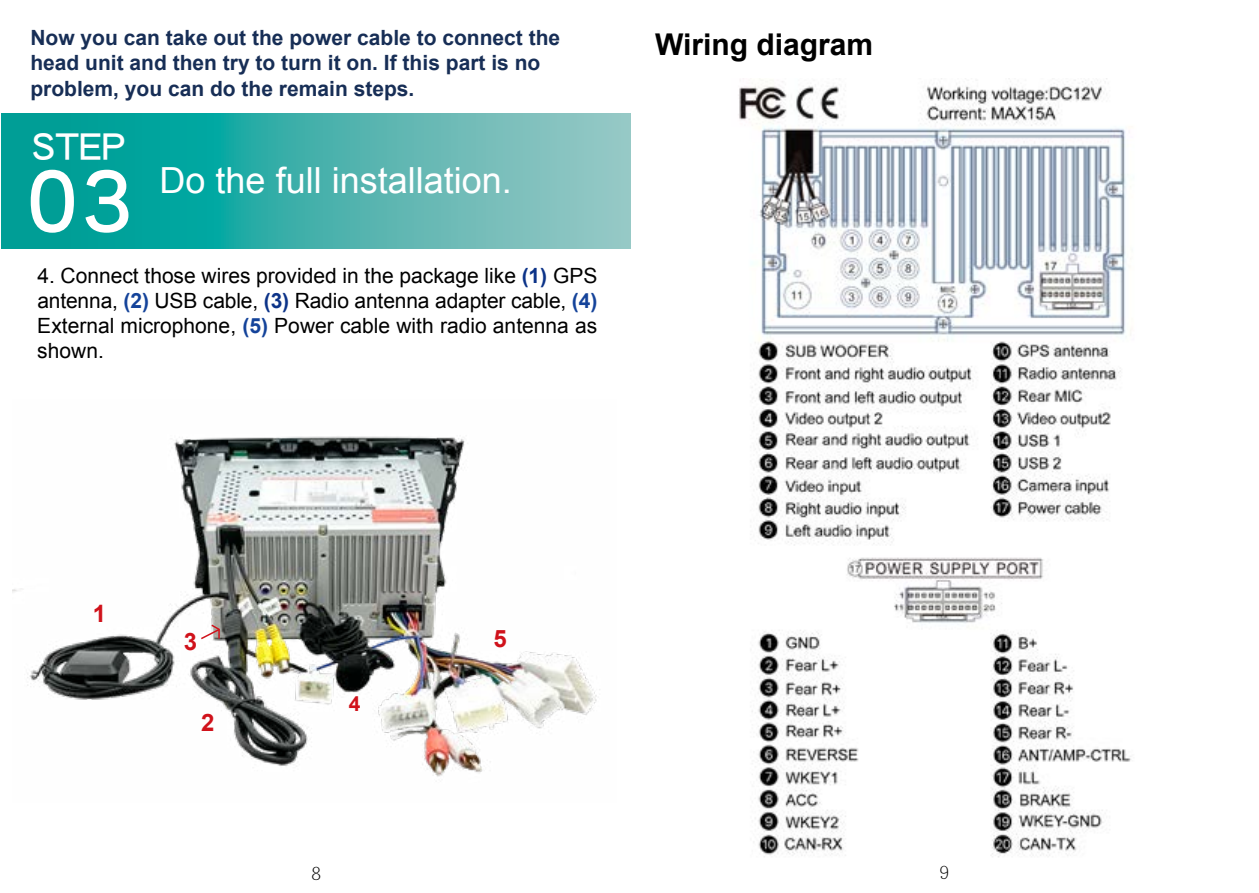
<style>
.page{position:relative;width:1259px;height:893px;background:#fff}
.page>*{position:absolute;margin:0;border:0;box-sizing:border-box;transform-origin:0 0}
.t1{font:84px "Li Hei Pro";color:#fff}
.t2{font:36px "Arial";color:#fff}
.t3{font:36px "Li Hei Pro";color:#fff}
.t4{font:700 30px "Arial";color:#000}
.t5{font:700 24px "Arial";color:#d0121b}
.t6{font:21px/25.2px "Arial";color:#000;text-align:justify}
.t7{font:700 21px/25.2px "Arial";color:#172e56}
.t8{font:700 21px "Arial";color:#d0121b}
.t9{font:300 18px "Adobe Ming Std";color:#000}
.s1{font-weight:700;color:#0c3388}
.s2{font-weight:700;color:#14439a}
</style>
<div class="page">
<img style="left:13px;top:436px;width:587px;height:341px">
<svg style="left:1px;top:114px;width:629px;height:135px;background:#3fb0ab"></svg>
<img style="left:739px;top:78px;width:392px;height:780px">
<svg style="left:199px;top:623px;width:22px;height:18px"></svg>
<p class="t7" style="left:30px;top:26px;width:531px">Now you can take out the power cable to connect the head unit and then try to turn it on. If this part is no problem, you can do the remain steps.</p>
<h2 class="t3" style="left:32px;top:129px;width:96px">STEP</h2>
<h1 class="t1" style="left:25px;top:160px;width:111px">03</h1>
<h2 class="t2" style="left:160px;top:157px;width:354px">Do the full installation.</h2>
<p class="t6" style="left:37px;top:263px;width:561px">4. Connect those wires provided in the package like <span class="s1">(1)</span> GPS antenna, <span class="s2">(2)</span> USB cable, <span class="s1">(3)</span> Radio antenna adapter cable, <span class="s2">(4)<br></span>External microphone, <span class="s2">(5)</span> Power cable with radio antenna as shown.</p>
<h3 class="t4" style="left:655px;top:25px;width:220px">Wiring diagram</h3>
<p class="t5" style="left:93px;top:597px;width:15px">1</p>
<p class="t5" style="left:184px;top:626px;width:15px">3</p>
<p class="t5" style="left:201px;top:706px;width:15px">2</p>
<p class="t8" style="left:349px;top:690px;width:13px">4</p>
<p class="t5" style="left:493px;top:622px;width:15px">5</p>
<p class="t9" style="left:312px;top:864px;width:11px">8</p>
<p class="t9" style="left:939px;top:862px;width:11px">9</p>
</div>
